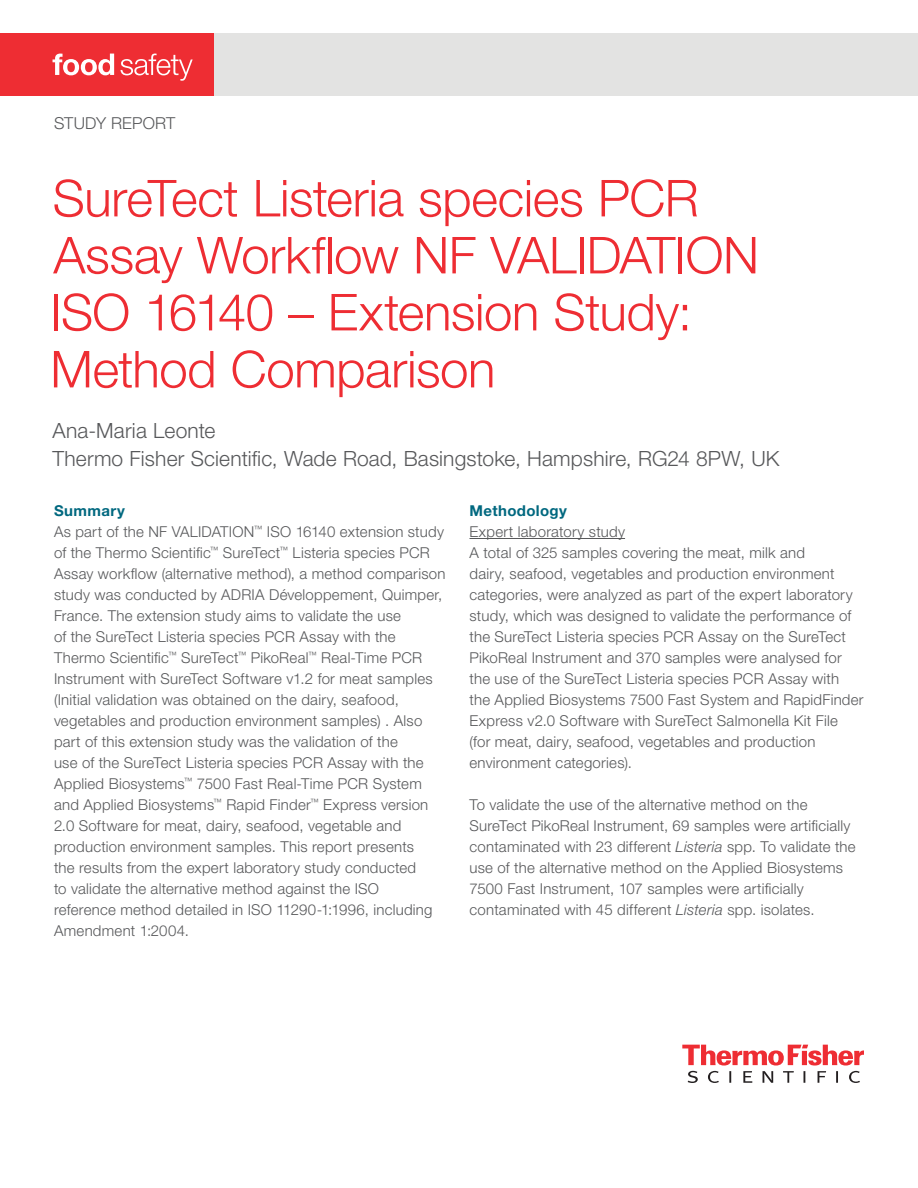
<style>
.page{position:relative;width:918px;height:1188px;background:#fff}
.page>*{position:absolute;margin:0;border:0;box-sizing:border-box;transform-origin:0 0}
.Headline{font:300 51px/57px "Helvetica Neue LT Std";letter-spacing:-.01em;color:#ee2d33}
.Secondary_Header{font:300 21px "Helvetica Neue LT Std";letter-spacing:.01em;color:#57585a}
.Technical_Eyebrow{font:300 16.5px "Helvetica Neue LT Std";letter-spacing:.01em;color:#57585a}
.Body_Copy{font:300 15px/21px "Helvetica Neue LT Std";letter-spacing:.015em;color:#57585a}
.Content_Header{font:700 15px "Helvetica Neue LT Std";letter-spacing:.025em;color:#00687f}
.s1{font-style:italic}
</style>
<div class="page">
<hr style="left:470px;top:538px;width:155px;height:1px;background:#57585a">
<svg style="left:682px;top:1045px;width:182px;height:38px"></svg>
<div style="left:210px;top:33px;width:708px;height:63px;background:#e3e3e2"></div>
<div style="left:0;top:33px;width:213px;height:63px;background:#ee2d33"></div>
<svg style="left:53px;top:54px;width:140px;height:27px"></svg>
<p class="Technical_Eyebrow" style="left:54px;top:113px;width:123px">STUDY REPORT</p>
<p class="Headline" style="left:50px;top:169px;width:710px">SureTect Listeria species PCR<br>Assay Workflow NF VALIDATION<br>ISO 16140 – Extension Study:<br>Method Comparison</p>
<p class="Secondary_Header" style="left:52px;top:418px;width:165px">Ana-Maria Leonte</p>
<p class="Secondary_Header" style="left:52px;top:446px;width:729px">Thermo Fisher Scientific, Wade Road, Basingstoke, Hampshire, RG24 8PW, UK</p>
<p class="Content_Header" style="left:470px;top:501px;width:99px">Methodology</p>
<p class="Body_Copy" style="left:470px;top:521px;width:396px">Expert laboratory study<br>A total of 325 samples covering the meat, milk and<br>dairy, seafood, vegetables and production environment categories, were analyzed as part of the expert laboratory study, which was designed to validate the performance of the SureTect Listeria species PCR Assay on the SureTect PikoReal Instrument and 370 samples were analysed for the use of the SureTect Listeria species PCR Assay with<br>the Applied Biosystems 7500 Fast System and RapidFinder Express v2.0 Software with SureTect Salmonella Kit File<br>(for meat, dairy, seafood, vegetables and production environment categories).</p>
<p class="Body_Copy" style="left:470px;top:794px;width:388px">To validate the use of the alternative method on the SureTect PikoReal Instrument, 69 samples were artificially contaminated with 23 different <span class="s1">Listeria</span> spp. To validate the use of the alternative method on the Applied Biosystems 7500 Fast Instrument, 107 samples were artificially contaminated with 45 different <span class="s1">Listeria</span> spp. isolates.</p>
<p class="Content_Header" style="left:54px;top:501px;width:72px">Summary</p>
<p class="Body_Copy" style="left:54px;top:521px;width:393px">As part of the NF VALIDATION<sup>™</sup> ISO 16140 extension study of the Thermo Scientific<sup>™</sup> SureTect<sup>™</sup> Listeria species PCR Assay workflow (alternative method), a method comparison study was conducted by ADRIA Développement, Quimper, France. The extension study aims to validate the use<br>of the SureTect Listeria species PCR Assay with the Thermo Scientific<sup>™</sup> SureTect<sup>™</sup> PikoReal<sup>™</sup> Real-Time PCR Instrument with SureTect Software v1.2 for meat samples (Initial validation was obtained on the dairy, seafood, vegetables and production environment samples) . Also part of this extension study was the validation of the<br>use of the SureTect Listeria species PCR Assay with the Applied Biosystems<sup>™</sup> 7500 Fast Real-Time PCR System and Applied Biosystems<sup>™</sup> Rapid Finder<sup>™</sup> Express version 2.0 Software for meat, dairy, seafood, vegetable and production environment samples. This report presents<br>the results from the expert laboratory study conducted<br>to validate the alternative method against the ISO<br>reference method detailed in ISO 11290-1:1996, including Amendment 1:2004.</p>
</div>
